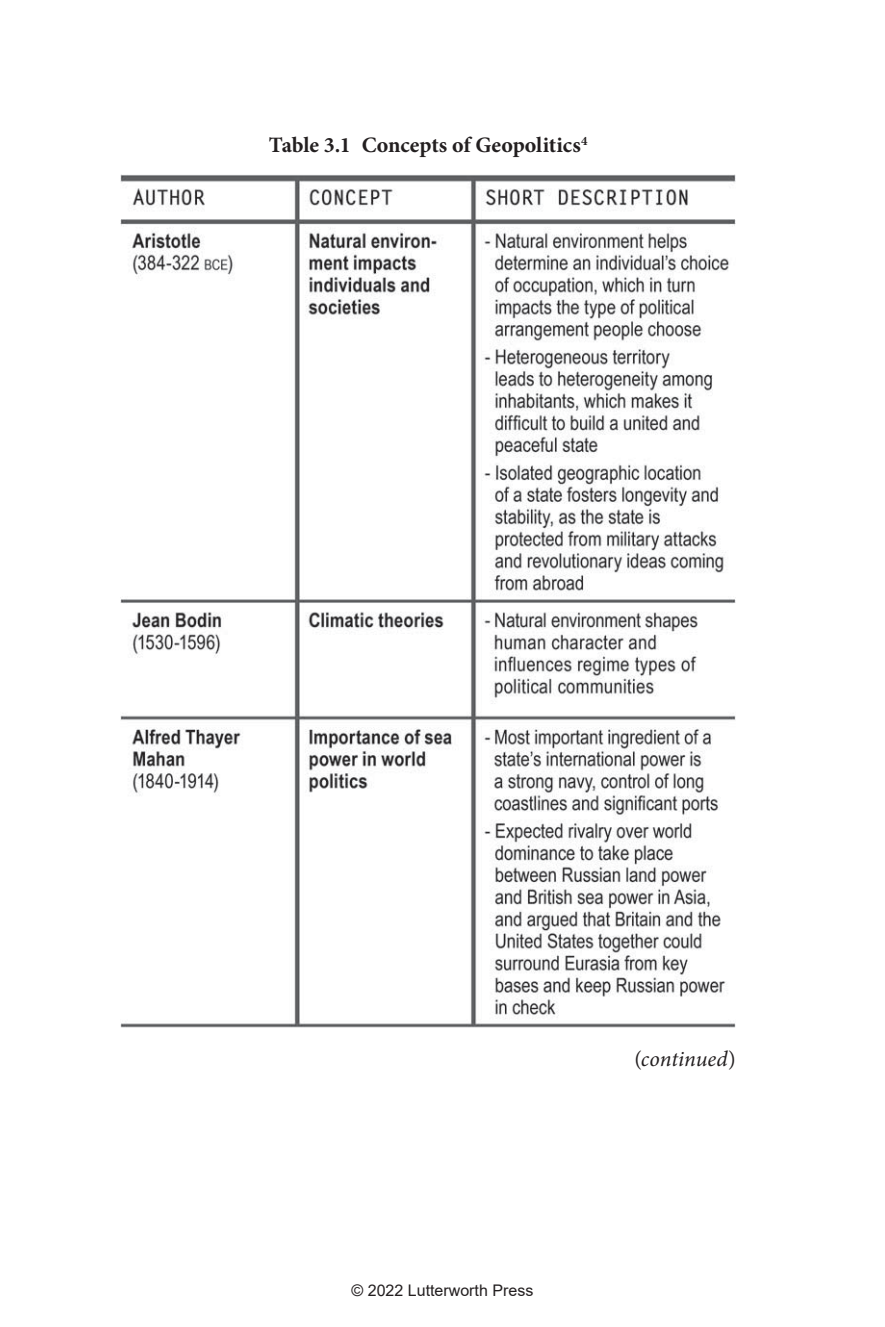
<style>
.page{position:relative;width:885px;height:1327px;background:#fff}
.page>*{position:absolute;margin:0;border:0;box-sizing:border-box;transform-origin:0 0}
.t1{font:700 22px "Minion Pro";letter-spacing:-.005em;color:#231f20}
.t2{font:italic 22px "Minion Pro";color:#231f20}
.t3{font:16px "Arial";color:#231f20}
.s1{font-style:normal}
</style>
<div class="page">
<img style="left:121px;top:174px;width:614px;height:854px">
<p class="t1" style="left:269px;top:132px;width:320px">Table 3.1 Concepts of Geopolitics<sup>4</sup></p>
<p class="t3" style="left:351px;top:1281px;width:183px">© 2022 Lutterworth Press</p>
<p class="t2" style="left:634px;top:1050px;width:103px"><span class="s1">(</span>continued<span class="s1">)</span></p>
</div>
